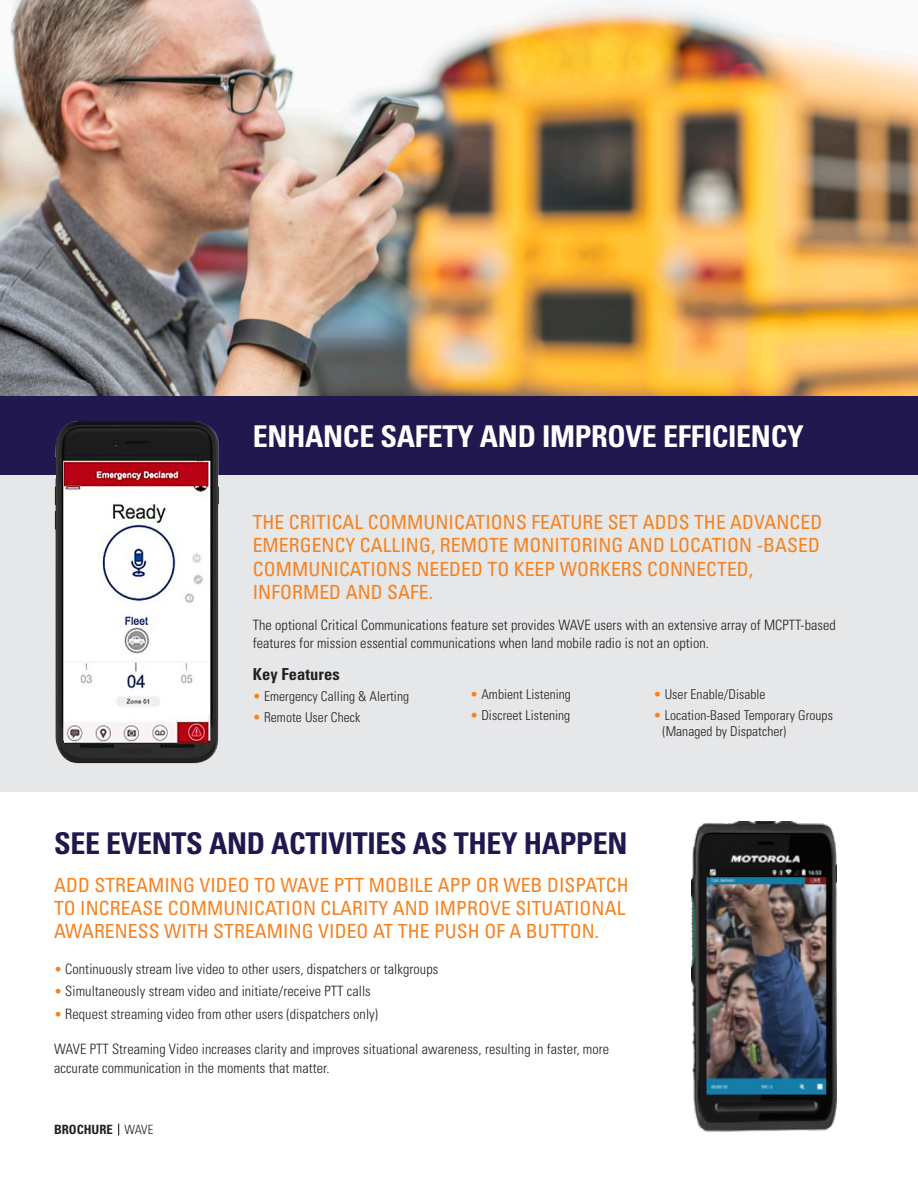
<style>
.page{position:relative;width:918px;height:1188px;background:#fff}
.page>*{position:absolute;margin:0;border:0;box-sizing:border-box;transform-origin:0 0}
.t1{font:700 condensed 30px "Univers LT Std";letter-spacing:-.01em;color:#20184f}
.t2{font:700 condensed 30px "Univers LT Std";letter-spacing:-.01em;color:#fff}
.t3{font:condensed 19.5px/23.2px "Univers LT Std";letter-spacing:.005em;color:#f58220}
.t4{font:700 condensed 16.5px "Univers LT Std";letter-spacing:.005em;color:#231f20}
.t5{font:300 condensed 14.25px/18.3px "Univers LT Std";letter-spacing:.005em;color:#231f20}
.t6{font:300 condensed 13.5px "Univers LT Std";letter-spacing:.005em;color:#231f20}
.t7{font:700 condensed 12.75px "Univers LT Std";color:#231f20}
.s1{color:#f58220}
.s2{font-size:13.5px;color:#f58220}
.s3{font-weight:300}
</style>
<div class="page">
<div style="left:0;top:396px;width:918px;height:396px;background:#e6e7e9"></div>
<img style="left:691px;top:821px;width:146px;height:311px">
<div style="left:0;top:396px;width:918px;height:79px;background:#20184f"></div>
<img style="left:54px;top:421px;width:164px;height:342px">
<img style="left:0;top:0;width:918px;height:396px">
<p class="t2" style="left:253px;top:418px;width:552px">ENHANCE SAFETY AND IMPROVE EFFICIENCY</p>
<p class="t3" style="left:253px;top:510px;width:571px">THE CRITICAL COMMUNICATIONS FEATURE SET ADDS THE ADVANCED EMERGENCY CALLING, REMOTE MONITORING AND LOCATION -BASED COMMUNICATIONS NEEDED TO KEEP WORKERS CONNECTED, INFORMED AND SAFE.</p>
<p class="t5" style="left:253px;top:616px;width:585px">The optional Critical Communications feature set provides WAVE users with an extensive array of MCPTT-based features for mission essential communications when land mobile radio is not an option.</p>
<p class="t4" style="left:253px;top:664px;width:89px">Key Features</p>
<p class="t6" style="left:253px;top:688px;width:158px"><span class="s1">•</span> Emergency Calling &amp; Alerting</p>
<p class="t6" style="left:253px;top:709px;width:109px"><span class="s1">•</span> Remote User Check</p>
<p class="t6" style="left:470px;top:686px;width:102px"><span class="s1">•</span> Ambient Listening</p>
<p class="t6" style="left:470px;top:707px;width:102px"><span class="s1">•</span> Discreet Listening</p>
<p class="t6" style="left:653px;top:686px;width:114px"><span class="s1">•</span> User Enable/Disable</p>
<p class="t6" style="left:653px;top:707px;width:181px"><span class="s1">•</span> Location-Based Temporary Groups</p>
<p class="t6" style="left:663px;top:723px;width:125px">(Managed by Dispatcher)</p>
<p class="t1" style="left:54px;top:825px;width:575px">SEE EVENTS AND ACTIVITIES AS THEY HAPPEN</p>
<p class="t3" style="left:54px;top:873px;width:576px">ADD STREAMING VIDEO TO WAVE PTT MOBILE APP OR WEB DISPATCH<br>TO INCREASE COMMUNICATION CLARITY AND IMPROVE SITUATIONAL<br>AWARENESS WITH STREAMING VIDEO AT THE PUSH OF A BUTTON.</p>
<p class="t5" style="left:54px;top:960px;width:386px"><span class="s2">•</span> Continuously stream live video to other users, dispatchers or talkgroups</p>
<p class="t5" style="left:54px;top:982px;width:318px"><span class="s2">•</span> Simultaneously stream video and initiate/receive PTT calls</p>
<p class="t5" style="left:54px;top:1005px;width:326px"><span class="s2">•</span> Request streaming video from other users (dispatchers only)</p>
<p class="t5" style="left:54px;top:1040px;width:557px">WAVE PTT Streaming Video increases clarity and improves situational awareness, resulting in faster, more accurate communication in the moments that matter.</p>
<p class="t7" style="left:54px;top:1122px;width:101px">BROCHURE <span class="s3">WAVE</span></p>
</div>
